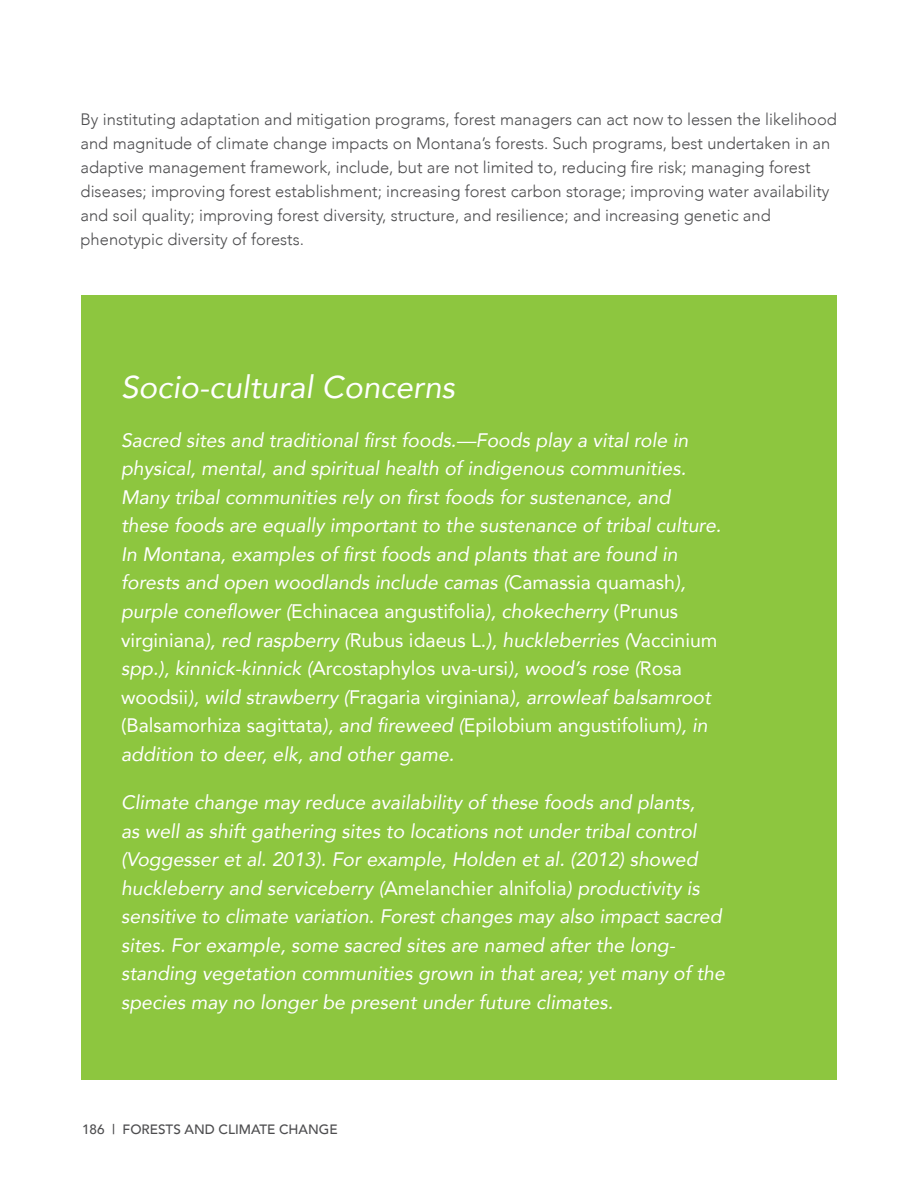
<style>
.page{position:relative;width:918px;height:1188px;background:#fff}
.page>*{position:absolute;margin:0;border:0;box-sizing:border-box;transform-origin:0 0}
.t1{font:italic 31.5px "Avenir";color:#fff}
.t2{font:italic 19.5px/28.5px "Avenir";color:#fff}
.t3{font:300 16.5px/24px "Avenir";color:#4d4d4f}
.t4{font:500 13.5px "Avenir";color:#4d4d4f}
.s1{font-style:normal}
</style>
<div class="page">
<div style="left:81px;top:295px;width:756px;height:785px;background:#8dc63f"></div>
<p class="t3" style="left:81px;top:107px;width:758px">By instituting adaptation and mitigation programs, forest managers can act now to lessen the likelihood and magnitude of climate change impacts on Montana’s forests. Such programs, best undertaken in an adaptive management framework, include, but are not limited to, reducing fire risk; managing forest diseases; improving forest establishment; increasing forest carbon storage; improving water availability and soil quality; improving forest diversity, structure, and resilience; and increasing genetic and phenotypic diversity of forests.</p>
<h1 class="t1" style="left:121px;top:368px;width:335px">Socio-cultural Concerns</h1>
<p class="t2" style="left:121px;top:426px;width:602px">Sacred sites and traditional first foods.—Foods play a vital role in physical, mental, and spiritual health of indigenous communities.<br>Many tribal communities rely on first foods for sustenance, and these foods are equally important to the sustenance of tribal culture.<br>In Montana, examples of first foods and plants that are found in forests and open woodlands include camas (<span class="s1">Camassia quamash</span>), purple coneflower (<span class="s1">Echinacea angustifolia</span>), chokecherry <span class="s1">(Prunus virginiana</span>), red raspberry (<span class="s1">Rubus idaeus L.</span>), huckleberries (<span class="s1">Vaccinium </span>spp.), kinnick-kinnick (<span class="s1">Arcostaphylos uva-ursi</span>), wood’s rose (<span class="s1">Rosa woodsii</span>), wild strawberry (<span class="s1">Fragaria virginiana</span>), arrowleaf balsamroot <span class="s1">(Balsamorhiza sagittata</span>), and fireweed (<span class="s1">Epilobium angustifolium</span>), in addition to deer, elk, and other game.</p>
<p class="t2" style="left:121px;top:788px;width:605px">Climate change may reduce availability of these foods and plants,<br>as well as shift gathering sites to locations not under tribal control (Voggesser et al. 2013). For example, Holden et al. (2012) showed huckleberry and serviceberry (<span class="s1">Amelanchier alnifolia</span>) productivity is sensitive to climate variation. Forest changes may also impact sacred sites. For example, some sacred sites are named after the long&shy;standing vegetation communities grown in that area; yet many of the species may no longer be present under future climates.</p>
<p class="t4" style="left:82px;top:1118px;width:257px">186 | FORESTS AND CLIMATE CHANGE</p>
</div>
